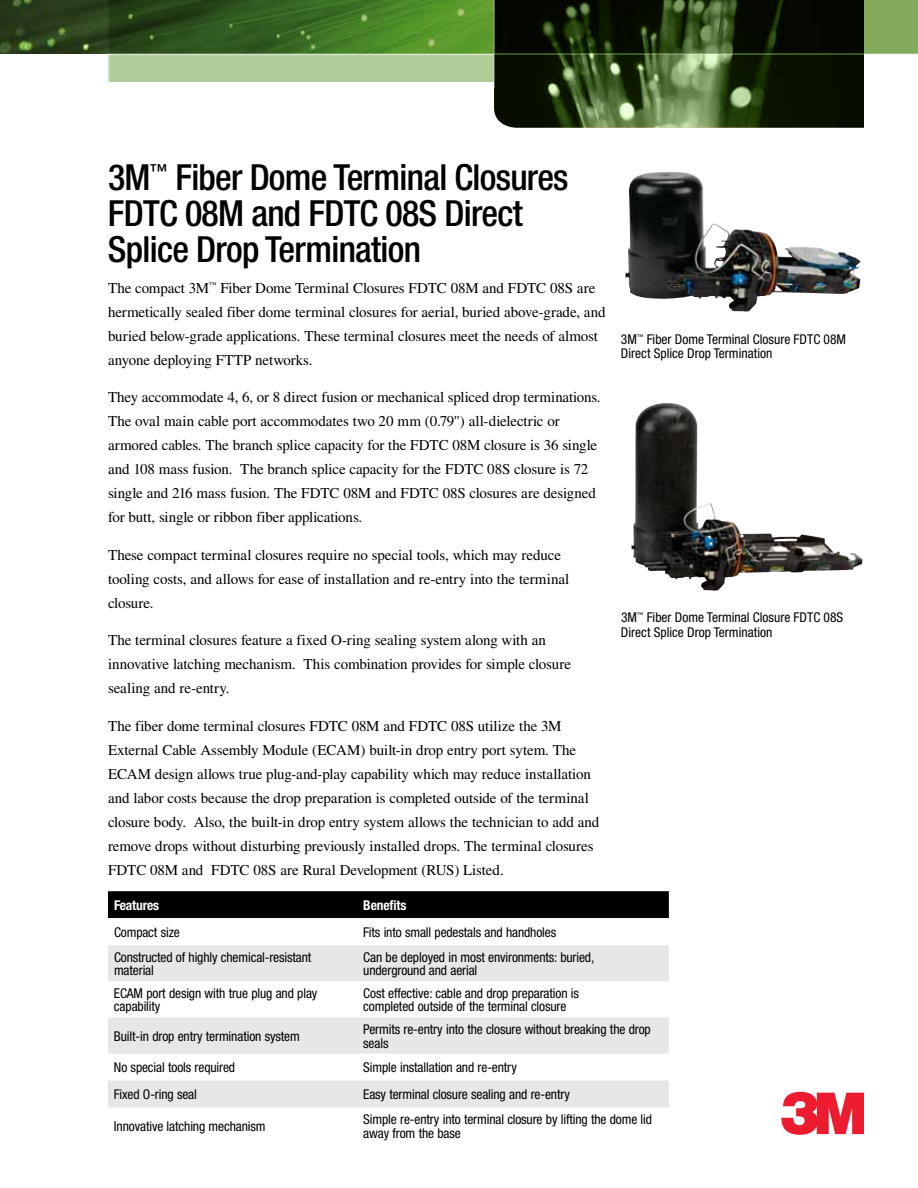
<style>
.page{position:relative;width:918px;height:1188px;background:#fff}
.page>*{position:absolute;margin:0;border:0;box-sizing:border-box;transform-origin:0 0}
.t1{font:500 condensed 36px/36px "Helvetica Neue";letter-spacing:-.02em;color:#000}
.t2{font:15px/24px "Times";letter-spacing:-.01em;color:#000}
.t3{font:condensed 13.5px/13.5px "Helvetica Neue";letter-spacing:-.01em;color:#000}
.t4{font:700 condensed 13.5px "Helvetica Neue";letter-spacing:-.01em;color:#fff}
</style>
<div class="page">
<div style="left:108px;top:0;width:655px;height:82px;background:#aecb98"></div>
<hr style="left:108px;top:0;width:2px;height:85px;background:#fff">
<div style="left:0;top:0;width:918px;height:54px;background:#81ab5b"></div>
<img style="left:0;top:0;width:494px;height:54px">
<hr style="left:108px;top:54px;width:810px;height:1px;background:#fff">
<svg style="left:494px;top:0;width:370px;height:128px;background:#273718"></svg>
<svg style="left:781px;top:1092px;width:83px;height:43px"></svg>
<img style="left:631px;top:405px;width:232px;height:186px">
<img style="left:625px;top:172px;width:236px;height:140px">
<div style="left:108px;top:891px;width:561px;height:27px;background:#000"></div>
<svg style="left:108px;top:918px;width:561px;height:1px"></svg>
<svg style="left:108px;top:945px;width:561px;height:163px;fill:#e6e7e8"></svg>
<h1 class="t1" style="left:108px;top:159px;width:462px">3M<sup>™</sup> Fiber Dome Terminal Closures<br>FDTC 08M and FDTC 08S Direct<br>Splice Drop Termination</h1>
<p class="t2" style="left:108px;top:276px;width:499px">The compact 3M<sup>™</sup> Fiber Dome Terminal Closures FDTC 08M and FDTC 08S are hermetically sealed fiber dome terminal closures for aerial, buried above-grade, and buried below-grade applications. These terminal closures meet the needs of almost anyone deploying FTTP networks.</p>
<p class="t2" style="left:108px;top:385px;width:494px">They accommodate 4, 6, or 8 direct fusion or mechanical spliced drop terminations.<br>The oval main cable port accommodates two 20 mm (0.79'') all-dielectric or armored cables. The branch splice capacity for the FDTC 08M closure is 36 single and 108 mass fusion. The branch splice capacity for the FDTC 08S closure is 72 single and 216 mass fusion. The FDTC 08M and FDTC 08S closures are designed for butt, single or ribbon fiber applications.</p>
<p class="t2" style="left:108px;top:543px;width:463px">These compact terminal closures require no special tools, which may reduce tooling costs, and allows for ease of installation and re-entry into the terminal closure.</p>
<p class="t2" style="left:108px;top:628px;width:464px">The terminal closures feature a fixed O-ring sealing system along with an innovative latching mechanism. This combination provides for simple closure sealing and re-entry.</p>
<p class="t2" style="left:108px;top:714px;width:493px">The fiber dome terminal closures FDTC 08M and FDTC 08S utilize the 3M External Cable Assembly Module (ECAM) built-in drop entry port sytem. The ECAM design allows true plug-and-play capability which may reduce installation and labor costs because the drop preparation is completed outside of the terminal closure body. Also, the built-in drop entry system allows the technician to add and remove drops without disturbing previously installed drops. The terminal closures FDTC 08M and FDTC 08S are Rural Development (RUS) Listed.</p>
<p class="t3" style="left:621px;top:331px;width:227px;line-height:15px">3M<sup>™</sup> Fiber Dome Terminal Closure FDTC 08M<br>Direct Splice Drop Termination</p>
<p class="t3" style="left:621px;top:609px;width:224px;line-height:15px">3M<sup>™</sup> Fiber Dome Terminal Closure FDTC 08S<br>Direct Splice Drop Termination</p>
<p class="t4" style="left:114px;top:897px;width:47px">Features</p>
<p class="t4" style="left:363px;top:897px;width:45px">Benefits</p>
<p class="t3" style="left:114px;top:925px;width:67px">Compact size</p>
<p class="t3" style="left:363px;top:925px;width:194px">Fits into small pedestals and handholes</p>
<p class="t3" style="left:114px;top:950px;width:199px">Constructed of highly chemical-resistant material</p>
<p class="t3" style="left:363px;top:950px;width:232px">Can be deployed in most environments: buried, underground and aerial</p>
<p class="t3" style="left:114px;top:986px;width:205px">ECAM port design with true plug and play capability</p>
<p class="t3" style="left:363px;top:986px;width:217px">Cost effective: cable and drop preparation is completed outside of the terminal closure</p>
<p class="t3" style="left:114px;top:1029px;width:187px">Built-in drop entry termination system</p>
<p class="t3" style="left:363px;top:1023px;width:289px">Permits re-entry into the closure without breaking the drop seals</p>
<p class="t3" style="left:114px;top:1061px;width:123px">No special tools required</p>
<p class="t3" style="left:363px;top:1061px;width:155px">Simple installation and re-entry</p>
<p class="t3" style="left:114px;top:1088px;width:84px">Fixed O-ring seal</p>
<p class="t3" style="left:363px;top:1088px;width:208px">Easy terminal closure sealing and re-entry</p>
<p class="t3" style="left:114px;top:1119px;width:153px">Innovative latching mechanism</p>
<p class="t3" style="left:363px;top:1113px;width:290px">Simple re-entry into terminal closure by lifting the dome lid away from the base</p>
</div>
